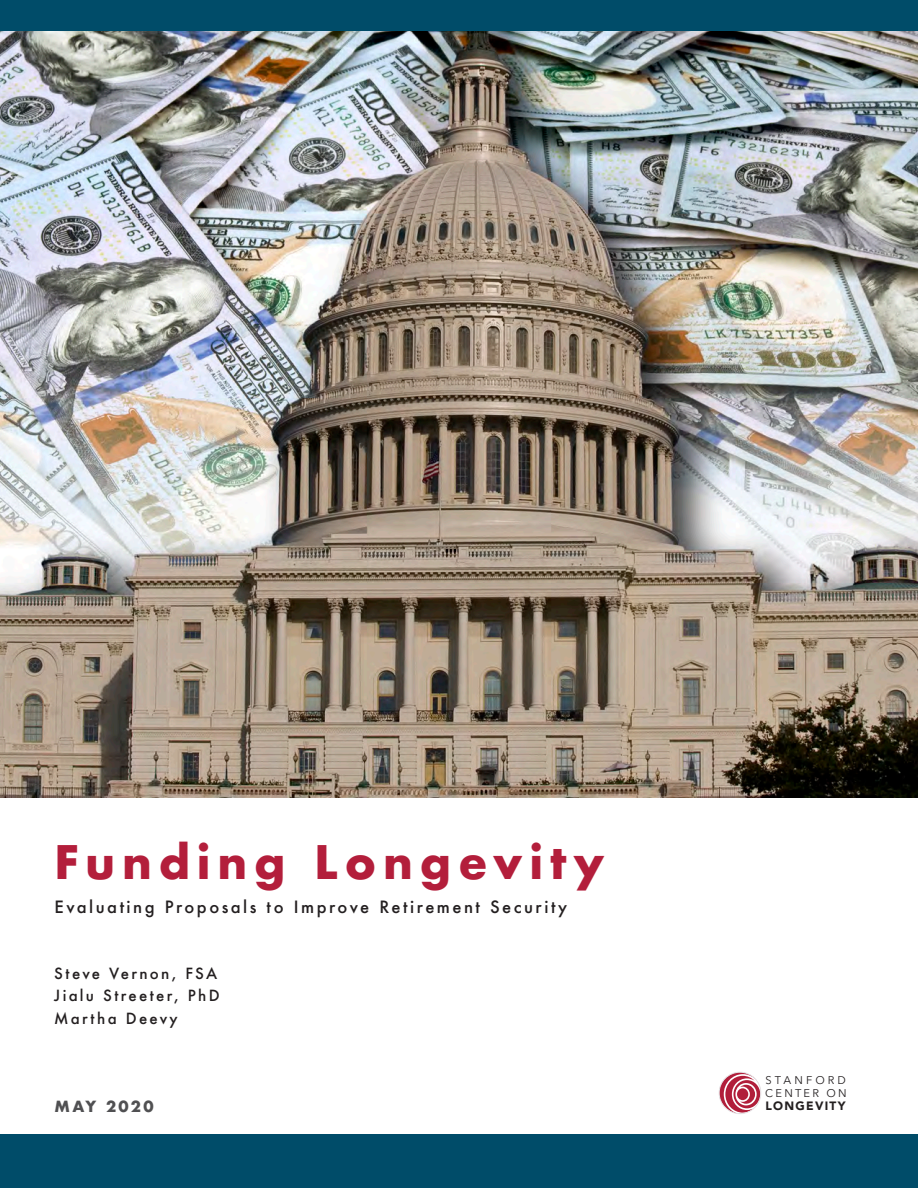
<style>
.page{position:relative;width:918px;height:1188px;background:#fff}
.page>*{position:absolute;margin:0;border:0;box-sizing:border-box;transform-origin:0 0}
.t1{font:700 45px "Futura";letter-spacing:.15em;color:#b31e3b}
.t2{font:500 16.5px "Futura";letter-spacing:.15em;color:#231f20}
.t3{font:500 15px "Futura";letter-spacing:.15em;color:#231f20}
.t4{font:700 15px "Futura";letter-spacing:.15em;color:#505052}
.t5{font:900 12px "Avenir";letter-spacing:.105em;color:#231f20}
.t6{font:11.1px/12.6px "Avenir Next";letter-spacing:.22em;color:#231f20}
</style>
<div class="page">
<div style="left:0;top:1134px;width:918px;height:54px;background:#004c69"></div>
<div style="left:0;top:0;width:918px;height:31px;background:#004c69"></div>
<img style="left:0;top:31px;width:918px;height:766px">
<svg style="left:719px;top:1072px;width:42px;height:42px"></svg>
<svg style="left:724px;top:1074px;width:37px;height:40px"></svg>
<div style="left:719px;top:1072px;width:42px;height:42px;border:1px solid #e6e7e9;border-radius:50%"></div>
<p class="t1" style="left:54px;top:829px;width:552px">Funding Longevity</p>
<p class="t2" style="left:55px;top:895px;width:514px">Evaluating Proposals to Improve Retirement Security</p>
<p class="t3" style="left:54px;top:963px;width:164px">Steve Vernon, FSA</p>
<p class="t3" style="left:54px;top:985px;width:167px">Jialu Streeter, PhD</p>
<p class="t3" style="left:54px;top:1008px;width:125px">Martha Deevy</p>
<p class="t4" style="left:55px;top:1096px;width:100px">MAY 2020</p>
<p class="t6" style="left:765px;top:1074px;width:83px">STANFORD<br>CENTER ON</p>
<p class="t5" style="left:766px;top:1096px;width:81px">LONGEVITY</p>
</div>
